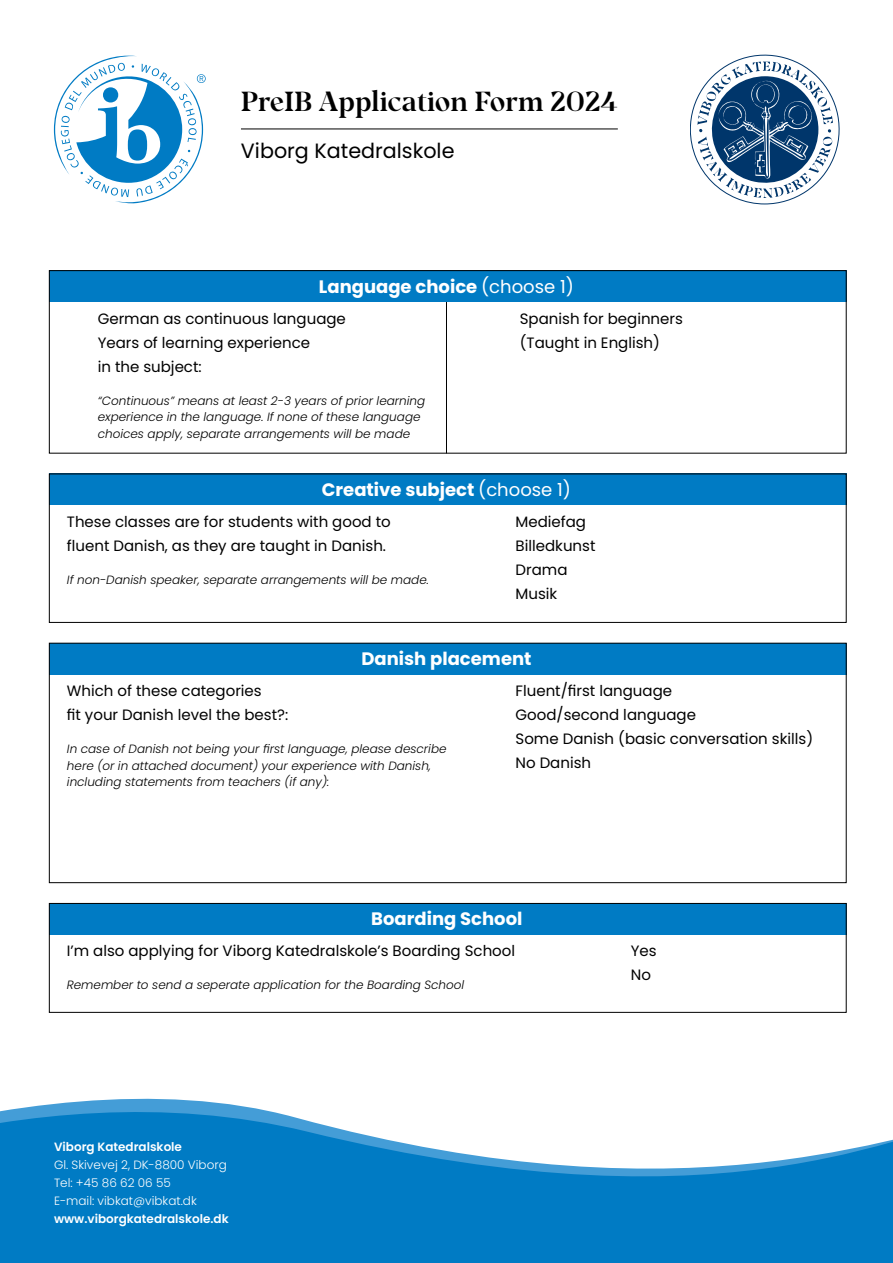
<style>
.page{position:relative;width:893px;height:1263px;background:#fff}
.page>*{position:absolute;margin:0;border:0;box-sizing:border-box;transform-origin:0 0}
.t1{font:700 27.6px "Noctis";color:#000}
.t2{font:20.7px "Poppins";color:#000}
.t3{font:700 18px "Poppins";color:#fff}
.t4{font:15px/24px "Poppins";color:#000}
.t5{font:italic 300 12px/16.5px "Poppins";color:#000}
.t6{font:300 12px/18px "Poppins";color:#fff}
.t7{font:600 12px "Poppins";color:#fff}
.s1{font-weight:400}
</style>
<div class="page">
<hr style="left:446px;top:301px;width:1px;height:152px;background:#000">
<div style="left:49px;top:270px;width:797px;height:31px;background:#007bc4"></div>
<div style="left:49px;top:474px;width:797px;height:31px;background:#007bc4"></div>
<div style="left:49px;top:643px;width:797px;height:31px;background:#007bc4"></div>
<div style="left:49px;top:903px;width:797px;height:31px;background:#007bc4"></div>
<div style="left:49px;top:270px;width:797px;height:183px;border:1px solid #000"></div>
<div style="left:49px;top:474px;width:797px;height:149px;border:1px solid #000"></div>
<div style="left:49px;top:643px;width:797px;height:240px;border:1px solid #000"></div>
<div style="left:49px;top:903px;width:797px;height:109px;border:1px solid #000"></div>
<svg style="left:0;top:1098px;width:893px;height:165px;fill:#007bc4"></svg>
<svg style="left:54px;top:56px;width:152px;height:147px"></svg>
<svg style="left:690px;top:54px;width:150px;height:150px"></svg>
<hr style="left:241px;top:129px;width:377px;height:1px;background:#000">
<h1 class="t1" style="left:241px;top:84px;width:378px">PreIB Application Form 2024</h1>
<h2 class="t2" style="left:241px;top:139px;width:215px">Viborg Katedralskole</h2>
<p class="t3" style="left:319px;top:276px;width:257px">Language choice <span class="s1">(choose 1)</span></p>
<p class="t4" style="left:98px;top:306px;width:250px">German as continuous language<br>Years of learning experience<br>in the subject:</p>
<p class="t5" style="left:98px;top:392px;width:329px">“Continuous” means at least 2-3 years of prior learning experience in the language. If none of these language choices apply, separate arrangements will be made</p>
<p class="t4" style="left:520px;top:306px;width:165px">Spanish for beginners (Taught in English)</p>
<p class="t3" style="left:322px;top:479px;width:251px">Creative subject <span class="s1">(choose 1)</span></p>
<p class="t4" style="left:67px;top:510px;width:325px">These classes are for students with good to fluent Danish, as they are taught in Danish.</p>
<p class="t5" style="left:67px;top:571px;width:364px">If non-Danish speaker, separate arrangements will be made.</p>
<p class="t4" style="left:516px;top:510px;width:81px">Mediefag<br>Billedkunst<br>Drama<br>Musik</p>
<p class="t3" style="left:361px;top:648px;width:172px">Danish placement</p>
<p class="t4" style="left:67px;top:679px;width:223px">Which of these categories<br>fit your Danish level the best?:</p>
<p class="t5" style="left:67px;top:741px;width:381px">In case of Danish not being your first language, please describe here (or in attached document) your experience with Danish, including statements from teachers (if any):</p>
<p class="t4" style="left:516px;top:679px;width:299px">Fluent/first language<br>Good/second language<br>Some Danish (basic conversation skills)<br>No Danish</p>
<p class="t3" style="left:371px;top:909px;width:153px">Boarding School</p>
<p class="t4" style="left:67px;top:939px;width:450px">I’m also applying for Viborg Katedralskole’s Boarding School</p>
<p class="t5" style="left:67px;top:977px;width:399px">Remember to send a seperate application for the Boarding School</p>
<p class="t7" style="left:54px;top:1139px;width:130px">Viborg Katedralskole</p>
<p class="t6" style="left:54px;top:1155px;width:174px">Gl. Skivevej 2, DK-8800 Viborg<br>Tel: +45 86 62 06 55<br>E-mail: vibkat@vibkat.dk</p>
<p class="t7" style="left:54px;top:1211px;width:176px">www.viborgkatedralskole.dk</p>
<p class="t4" style="left:631px;top:939px;width:27px">Yes<br>No</p>
</div>
